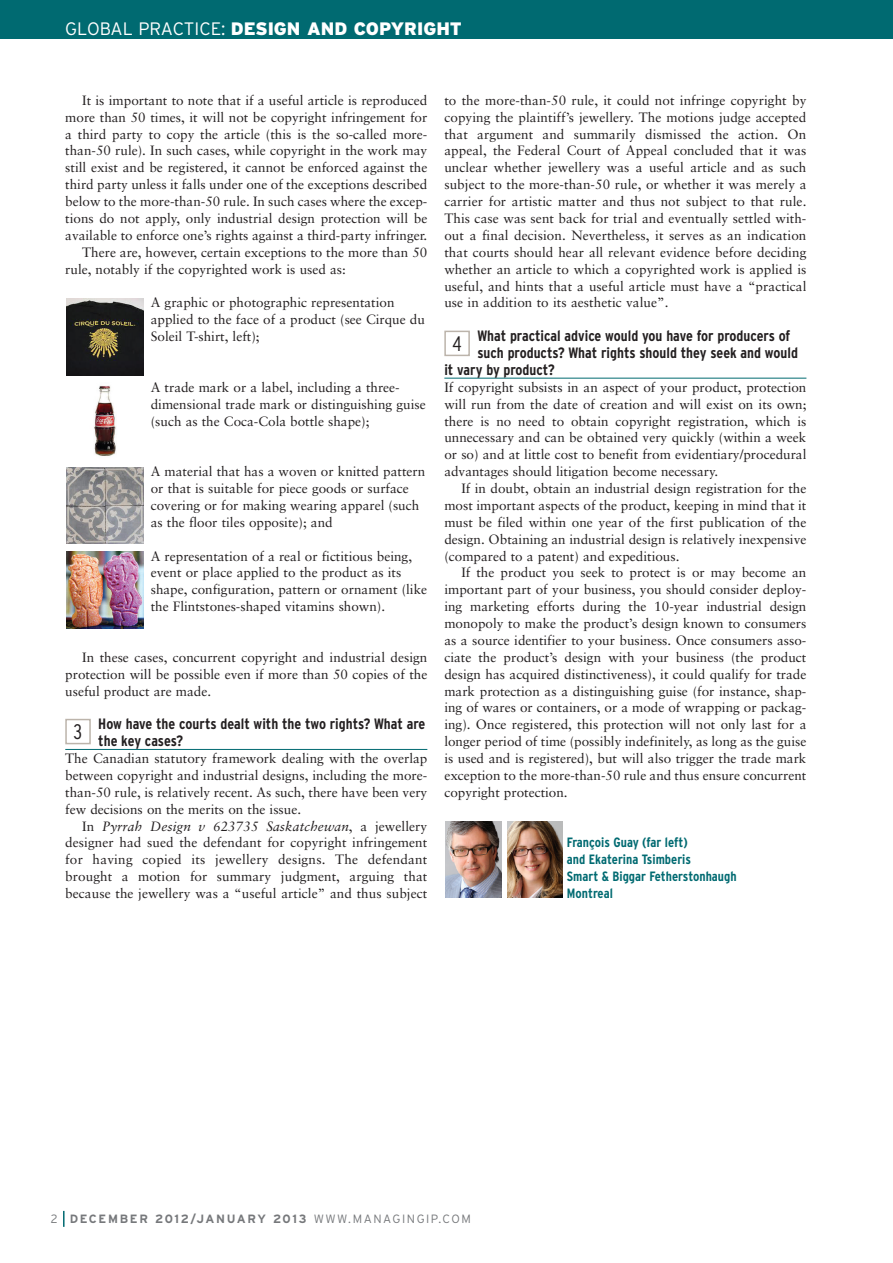
<style>
.page{position:relative;width:893px;height:1263px;background:#fff}
.page>*{position:absolute;margin:0;border:0;box-sizing:border-box;transform-origin:0 0}
.t1{font:300 condensed 21px "Interstate";color:#231f20}
.t2{font:900 18px "Interstate";color:#fff}
.t3{font:700 condensed 15px/16.8px "Interstate";color:#231f20}
.t4{font:13.5px/17px "Sabon";color:#231f20;text-align:justify}
.t5{font:700 condensed 13.5px/16.8px "Interstate";color:#006a71}
.t6{font:700 12px "Interstate";letter-spacing:.135em;color:#76787b}
.s1{font-weight:300}
.s2{font-style:italic}
</style>
<div class="page">
<div style="left:0;top:0;width:893px;height:38px;background:#006a71"></div>
<svg style="left:63px;top:1211px;width:2px;height:16px"></svg>
<hr style="left:65px;top:749px;width:362px;height:1px;background:#006a71">
<hr style="left:444px;top:378px;width:362px;height:1px;background:#006a71">
<img style="left:67px;top:299px;width:76px;height:76px">
<img style="left:94px;top:385px;width:22px;height:72px">
<img style="left:67px;top:467px;width:76px;height:77px">
<img style="left:67px;top:552px;width:76px;height:76px">
<div style="left:65px;top:719px;width:26px;height:25px;border:2px solid #bcb4ab"></div>
<div style="left:444px;top:331px;width:26px;height:25px;border:2px solid #bcb4ab"></div>
<img style="left:507px;top:821px;width:55px;height:77px">
<img style="left:446px;top:821px;width:55px;height:77px">
<h2 class="t2" style="left:65px;top:18px;width:398px"><span class="s1">GLOBAL PRACTICE:</span> DESIGN AND COPYRIGHT</h2>
<p class="t4" style="left:82px;top:93px;width:347px">It is important to note that if a useful article is reproduced</p>
<p class="t4" style="left:65px;top:110px;width:364px">more than 50 times, it will not be copyright infringement for</p>
<p class="t4" style="left:65px;top:126px;width:364px">a third party to copy the article (this is the so-called more-</p>
<p class="t4" style="left:65px;top:143px;width:364px">than-50 rule). In such cases, while copyright in the work may</p>
<p class="t4" style="left:65px;top:160px;width:364px">still exist and be registered, it cannot be enforced against the</p>
<p class="t4" style="left:65px;top:177px;width:364px">third party unless it falls under one of the exceptions described</p>
<p class="t4" style="left:65px;top:194px;width:364px">below to the more-than-50 rule. In such cases where the excep-</p>
<p class="t4" style="left:65px;top:211px;width:364px">tions do not apply, only industrial design protection will be</p>
<p class="t4" style="left:65px;top:228px;width:364px">available to enforce one’s rights against a third-party infringer.</p>
<p class="t4" style="left:82px;top:245px;width:347px">There are, however, certain exceptions to the more than 50</p>
<p class="t4" style="left:65px;top:261px;width:282px">rule, notably if the copyrighted work is used as:</p>
<p class="t4" style="left:151px;top:295px;width:276px;text-align:left">A graphic or photographic representation applied to the face of a product (see Cirque du<br>Soleil T-shirt, left);</p>
<p class="t4" style="left:151px;top:380px;width:276px;text-align:left">A trade mark or a label, including a three&shy;dimensional trade mark or distinguishing guise (such as the Coca-Cola bottle shape);</p>
<p class="t4" style="left:151px;top:464px;width:276px;text-align:left">A material that has a woven or knitted pattern or that is suitable for piece goods or surface covering or for making wearing apparel (such as the floor tiles opposite); and</p>
<p class="t4" style="left:151px;top:548px;width:278px;text-align:left">A representation of a real or fictitious being, event or place applied to the product as its shape, configuration, pattern or ornament (like the Flintstones-shaped vitamins shown).</p>
<p class="t4" style="left:65px;top:650px;width:364px;text-indent:17px">In these cases, concurrent copyright and industrial design protection will be possible even if more than 50 copies of the useful product are made.</p>
<p class="t3" style="left:98px;top:716px;width:329px">How have the courts dealt with the two rights? What are the key cases?</p>
<p class="t4" style="left:65px;top:751px;width:364px">The Canadian statutory framework dealing with the overlap between copyright and industrial designs, including the more&shy;than-50 rule, is relatively recent. As such, there have been very few decisions on the merits on the issue.</p>
<p class="t4" style="left:65px;top:818px;width:364px;text-indent:17px">In <span class="s2">Pyrrah Design v 623735 Saskatchewan</span>, a jewellery designer had sued the defendant for copyright infringement for having copied its jewellery designs. The defendant brought a motion for summary judgment, arguing that because the jewellery was a “useful article” and thus subject</p>
<h1 class="t1" style="left:74px;top:719px;width:10px">3</h1>
<p class="t4" style="left:444px;top:93px;width:364px">to the more-than-50 rule, it could not infringe copyright by copying the plaintiff’s jewellery. The motions judge accepted that argument and summarily dismissed the action. On appeal, the Federal Court of Appeal concluded that it was unclear whether jewellery was a useful article and as such subject to the more-than-50 rule, or whether it was merely a carrier for artistic matter and thus not subject to that rule.<br>This case was sent back for trial and eventually settled with&shy;out a final decision. Nevertheless, it serves as an indication that courts should hear all relevant evidence before deciding whether an article to which a copyrighted work is applied is useful, and hints that a useful article must have a “practical use in addition to its aesthetic value”.</p>
<p class="t3" style="left:477px;top:328px;width:314px">What practical advice would you have for producers of</p>
<p class="t3" style="left:477px;top:344px;width:322px">such products? What rights should they seek and would</p>
<p class="t3" style="left:444px;top:361px;width:112px">it vary by product?</p>
<p class="t4" style="left:444px;top:380px;width:364px">If copyright subsists in an aspect of your product, protection will run from the date of creation and will exist on its own; there is no need to obtain copyright registration, which is unnecessary and can be obtained very quickly (within a week or so) and at little cost to benefit from evidentiary/procedural advantages should litigation become necessary.</p>
<p class="t4" style="left:444px;top:481px;width:364px;text-indent:17px">If in doubt, obtain an industrial design registration for the most important aspects of the product, keeping in mind that it must be filed within one year of the first publication of the design. Obtaining an industrial design is relatively inexpensive (compared to a patent) and expeditious.</p>
<p class="t4" style="left:444px;top:565px;width:364px;text-indent:17px">If the product you seek to protect is or may become an important part of your business, you should consider deploy&shy;ing marketing efforts during the 10-year industrial design monopoly to make the product’s design known to consumers as a source identifier to your business. Once consumers asso&shy;ciate the product’s design with your business (the product design has acquired distinctiveness), it could qualify for trade mark protection as a distinguishing guise (for instance, shap&shy;ing of wares or containers, or a mode of wrapping or packag&shy;ing). Once registered, this protection will not only last for a longer period of time (possibly indefinitely, as long as the guise is used and is registered), but will also trigger the trade mark exception to the more-than-50 rule and thus ensure concurrent copyright protection.</p>
<p class="t5" style="left:567px;top:834px;width:171px">François Guay (far left)<br>and Ekaterina Tsimberis<br>Smart &amp; Biggar Fetherstonhaugh<br>Montreal</p>
<h1 class="t1" style="left:452px;top:331px;width:11px">4</h1>
<p class="t6" style="left:51px;top:1212px;width:421px"><span class="s1">2</span> DECEMBER 2012/JANUARY 2013 <span class="s1">WWW.MANAGINGIP.COM</span></p>
</div>
